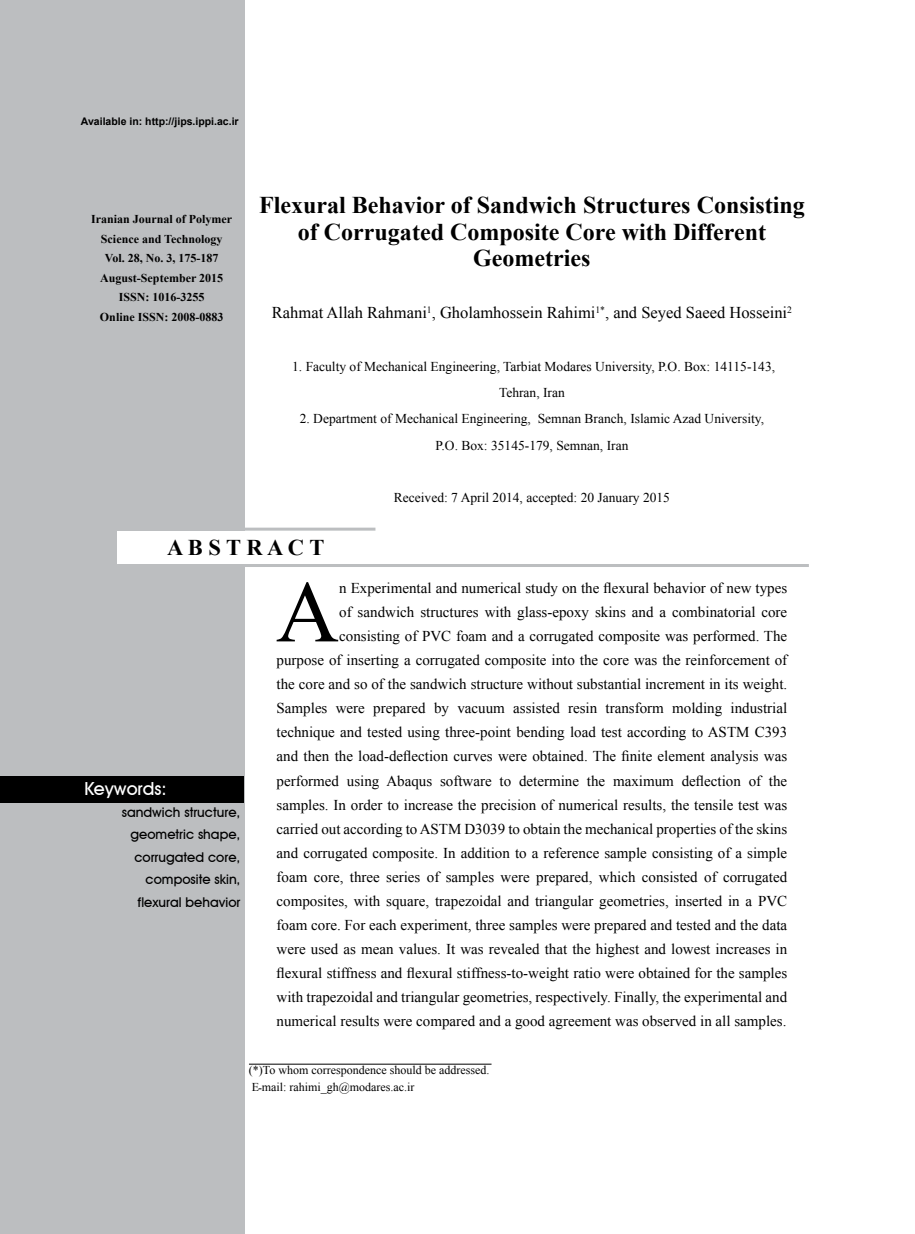
<style>
.page{position:relative;width:915px;height:1234px;background:#fff}
.page>*{position:absolute;margin:0;border:0;box-sizing:border-box;transform-origin:0 0}
.t1{font:87.45px "Times New Roman";color:#000}
.t2{font:700 24px/26.2px "Times New Roman";color:#000;text-align:center}
.t3{font:700 22.5px "Times New Roman";letter-spacing:.195em;color:#000}
.t4{font:500 18px "Avant Garde IT Cby BT";color:#fff}
.t5{font:16.5px "Times New Roman";color:#000}
.t6{font:15px/24px "Times New Roman";color:#000;text-align:right}
.t7{font:13.5px/26.2px "Times New Roman";color:#000;text-align:center}
.t8{font:500 13.5px/22.5px "Avant Garde IT Cby BT";color:#000;text-align:right}
.t9{font:700 12px/19.5px "Times New Roman";color:#000;text-align:center}
.t10{font:12px/16.5px "Times New Roman";color:#000}
.t11{font:700 10.5px "Arial";color:#000}
.t12{font:9.6px "Times New Roman";color:#000}
.s1{font-size:16.5px}
</style>
<div class="page">
<div style="left:0;top:0;width:244px;height:1233px;background:#bcbec0"></div>
<div style="left:0;top:776px;width:243px;height:26px;background:#000"></div>
<div style="left:117px;top:530px;width:669px;height:35px;background:#fff"></div>
<hr style="left:117px;top:564px;width:691px;height:3px;background:#bcbec0">
<hr style="left:243px;top:527px;width:132px;height:3px;background:#bcbec0">
<hr style="left:249px;top:1063px;width:242px;height:1px;background:#000">
<p class="t11" style="left:81px;top:113px;width:159px">Available in: http://jips.ippi.ac i r.</p>
<p class="t9" style="left:91px;top:209px;width:143px">Iranian Journal of Polymer<br>Science and Technology<br>Vol. 28, No. 3, 175-187<br>August-September 2015<br>ISSN: 1016-3255<br>Online ISSN: 2008-0883</p>
<h2 class="t2" style="left:259px;top:191px;width:547px">Flexural Behavior of Sandwich Structures Consisting of Corrugated Composite Core with Different<br>Geometries</h2>
<p class="t12" style="left:595px;top:303px;width:15px"><span class="s1">,</span>*1</p>
<p class="t5" style="left:272px;top:301px;width:325px">Rahmat Allah Rahmani , Gholamhossein Rahimi</p>
<p class="t12" style="left:787px;top:303px;width:6px">2</p>
<p class="t12" style="left:427px;top:303px;width:6px">1</p>
<p class="t5" style="left:613px;top:301px;width:175px">and Seyed Saeed Hosseini</p>
<p class="t7" style="left:292px;top:353px;width:484px">1. Faculty of Mechanical Engineering, Tarbiat Modares University O.P, . Box: 14115-143,<br>Tehran, Iran</p>
<p class="t7" style="left:537px;top:405px;width:228px">Semnan Branch, Islamic Azad University,</p>
<p class="t7" style="left:435px;top:405px;width:194px;text-align:left;text-indent:-136px">2. Department of Mechanical Engineering,<br>O.P . Box: 35145-179, Semnan, Iran</p>
<p class="t7" style="left:394px;top:484px;width:277px">Received 7: April 2014, accepted: 20 January 2015</p>
<h3 class="t3" style="left:167px;top:531px;width:158px">AB TS RACT</h3>
<p class="t4" style="left:84px;top:777px;width:84px">Keywords:</p>
<p class="t8" style="left:122px;top:800px;width:120px">sandwich structure, geometric shape, corrugated core, composite skin, flexural behavior</p>
<h1 class="t1" style="left:276px;top:550px;width:65px">A</h1>
<p class="t6" style="left:339px;top:575px;width:449px">n Experimental and numerical study on the flexural behavior of new types</p>
<p class="t6" style="left:276px;top:599px;width:512px">of sandwich structures with glass-epoxy skins and a combinatorial core consisting of PVC foam and a corrugated composite was performed. The<br>purpose of inserting a corrugated composite into the core was the reinforcement of the core and so of the sandwich structure without substantial increment in its weight. industrial</p>
<p class="t6" style="left:276px;top:695px;width:52px">Samples</p>
<p class="t6" style="left:276px;top:719px;width:512px">technique and tested using three-point bending load test according to ASTM C393</p>
<p class="t6" style="left:276px;top:743px;width:512px">and then the load-deflection curves were obtained. The finite element analysis was</p>
<p class="t6" style="left:768px;top:767px;width:20px">the</p>
<p class="t6" style="left:373px;top:695px;width:54px">prepared</p>
<p class="t6" style="left:434px;top:695px;width:16px">by</p>
<p class="t6" style="left:513px;top:695px;width:48px">assisted</p>
<p class="t6" style="left:568px;top:695px;width:31px">resin</p>
<p class="t6" style="left:672px;top:695px;width:52px">molding</p>
<p class="t6" style="left:605px;top:695px;width:60px">transform</p>
<p class="t6" style="left:335px;top:695px;width:31px">were</p>
<p class="t6" style="left:457px;top:695px;width:49px">vacuum</p>
<p class="t6" style="left:276px;top:767px;width:512px;text-align:left">performed<br>samples. In order to increase the precision of numerical results, the tensile test was carried out according toASTM D3039 to obtain the mechanical properties of the skins and corrugated composite. In addition to a reference sample consisting of a simple foam core, three series of samples were prepared, which consisted of corrugated composites, with square, trapezoidal and triangular geometries, inserted in a PVC foam core. For each experiment, three samples were prepared and tested and the data were used as mean values. It was revealed that the highest and lowest increases in flexural stiffness and flexural stiffness-to-weight ratio were obtained for the samples with trapezoidal and triangular geometries, respectively. Finally, the experimental and numerical results were compared and a good agreement was observed in all samples.</p>
<p class="t10" style="left:249px;top:1061px;width:242px">(*)To whom correspondence should be addressed.<br>Eـmail: rahimi_gh@modares.ac i r.</p>
<p class="t6" style="left:347px;top:767px;width:34px">using</p>
<p class="t6" style="left:386px;top:767px;width:47px">Abaqus</p>
<p class="t6" style="left:519px;top:767px;width:61px">determine</p>
<p class="t6" style="left:586px;top:767px;width:20px">the</p>
<p class="t6" style="left:612px;top:767px;width:62px">maximum</p>
<p class="t6" style="left:681px;top:767px;width:61px">deflection</p>
<p class="t6" style="left:440px;top:767px;width:53px">software</p>
<p class="t6" style="left:748px;top:767px;width:14px">of</p>
<p class="t6" style="left:499px;top:767px;width:13px">to</p>
</div>
